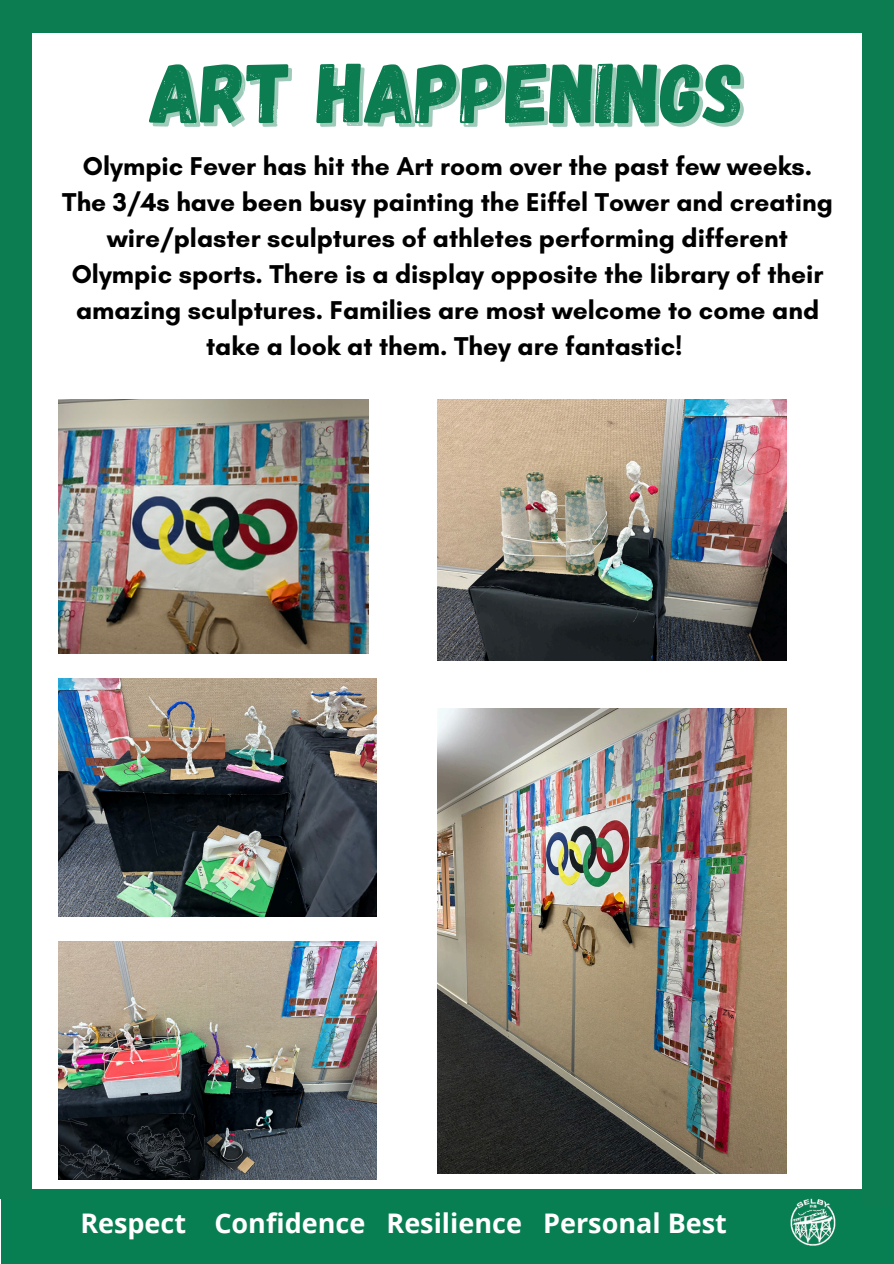
<style>
.page{position:relative;width:894px;height:1264px;background:#fff}
.page>*{position:absolute;margin:0;border:0;box-sizing:border-box;transform-origin:0 0}
.t1{font:84.75px "Gagalin";color:#0c7c51}
.t2{font:700 27px "Open Sans";color:#fff}
.t3{font:700 26.25px/36px "Glacial Indifference";color:#000;text-align:center}
</style>
<div class="page">
<div style="left:1px;top:1189px;width:892px;height:74px;background:#087e53"></div>
<img style="left:790px;top:1198px;width:46px;height:48px">
<div style="left:1px;top:0;width:892px;height:33px;background:#0c7c51"></div>
<div style="left:0;top:16px;width:32px;height:1182px;background:#0c7c51"></div>
<div style="left:861px;top:0;width:32px;height:1207px;background:#0c7c51"></div>
<img style="left:59px;top:678px;width:317px;height:238px">
<img style="left:59px;top:399px;width:309px;height:254px">
<img style="left:437px;top:399px;width:349px;height:261px">
<img style="left:437px;top:708px;width:349px;height:465px">
<img style="left:59px;top:941px;width:317px;height:238px">
<p class="t1" style="left:150px;top:38px;width:595px">ART HAPPENINGS</p>
<p class="t3" style="left:62px;top:148px;width:771px">Olympic Fever has hit the Art room over the past few weeks.<br>The 3/4s have been busy painting the Eiffel Tower and creating wire/plaster sculptures of athletes performing different Olympic sports. There is a display opposite the library of their amazing sculptures. Families are most welcome to come and take a look at them. They are fantastic!</p>
<h1 class="t2" style="left:80px;top:1204px;width:648px">Respect Confidence Resilience Personal Best</h1>
</div>
